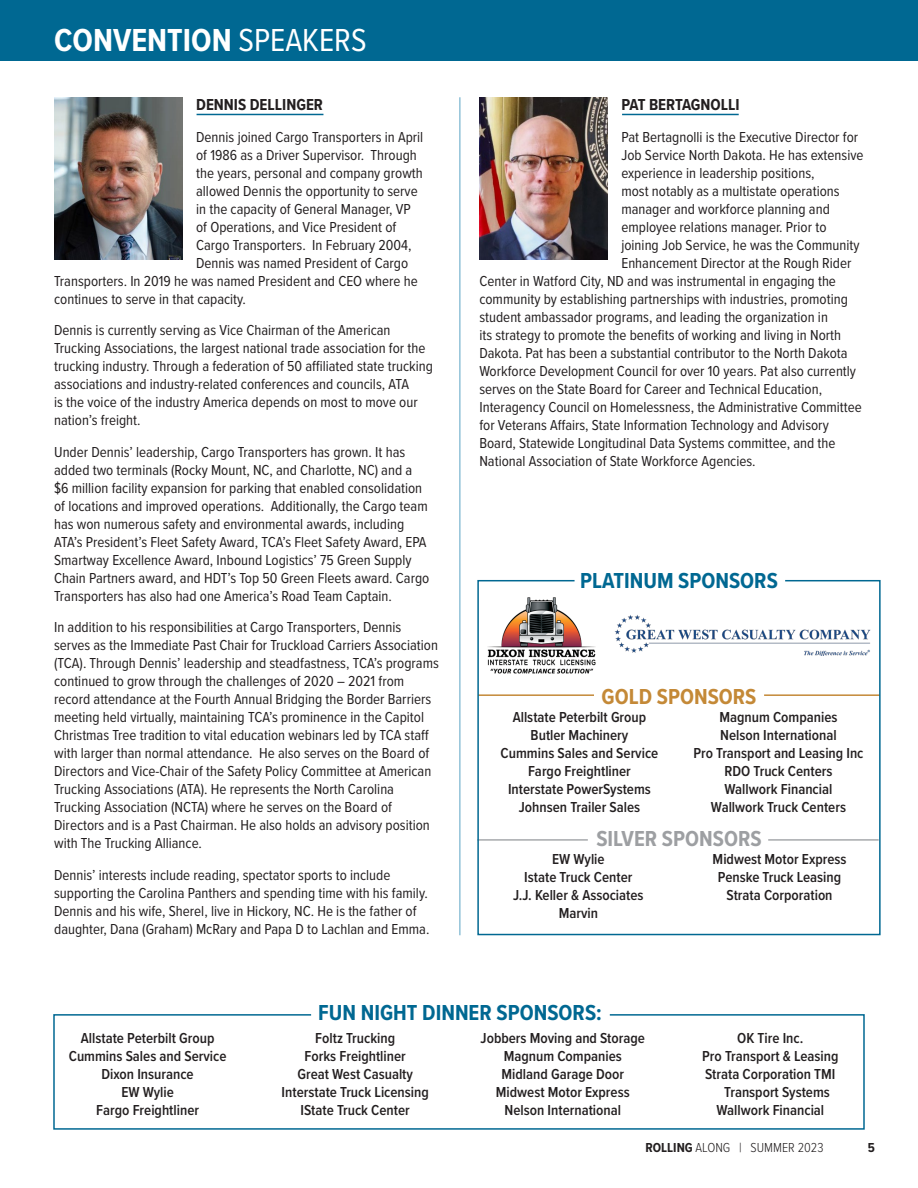
<style>
.page{position:relative;width:918px;height:1188px;background:#fff}
.page>*{position:absolute;margin:0;border:0;box-sizing:border-box;transform-origin:0 0}
.t1{font:700 33px "Proxima Nova Cond";color:#fff}
.t2{font:700 22.5px "Proxima Nova Cond";color:#006892}
.t3{font:700 22.5px "Proxima Nova Cond";color:#9d9fa2}
.t4{font:700 22.5px "Proxima Nova Cond";color:#c48937}
.t5{font:700 16.5px "Proxima Nova Cond";color:#231f20}
.t6{font:15px/18px "Proxima Nova Cond";color:#231f20}
.t7{font:600 15px/18px "Proxima Nova Cond";color:#231f20;text-align:center}
.t8{font:300 13.5px "Proxima Nova Cond";color:#231f20}
.t9{font:700 13.5px "Proxima Nova Cond";color:#231f20}
.s1{font-weight:400}
.s2{font-weight:700}
</style>
<div class="page">
<div style="left:0;top:0;width:918px;height:60px;background:#006892"></div>
<img style="left:54px;top:97px;width:129px;height:162px">
<img style="left:479px;top:97px;width:129px;height:162px">
<hr style="left:460px;top:97px;width:1px;height:838px;background:#5ba3c4">
<hr style="left:622px;top:114px;width:117px;height:1px;background:#006892">
<hr style="left:197px;top:114px;width:126px;height:1px;background:#006892">
<svg style="left:53px;top:1014px;width:812px;height:116px"></svg>
<svg style="left:477px;top:579px;width:404px;height:357px"></svg>
<h1 class="t1" style="left:54px;top:15px;width:314px">CONVENTION <span class="s1">SPEAKERS</span></h1>
<p class="t5" style="left:196px;top:93px;width:128px">DENNIS DELLINGER</p>
<p class="t6" style="left:196px;top:127px;width:229px">Dennis joined Cargo Transporters in April</p>
<p class="t6" style="left:196px;top:145px;width:222px">of 1986 as a Driver Supervisor. Through</p>
<p class="t6" style="left:196px;top:163px;width:228px">the years, personal and company growth</p>
<p class="t6" style="left:196px;top:181px;width:223px">allowed Dennis the opportunity to serve</p>
<p class="t6" style="left:196px;top:199px;width:216px">in the capacity of General Manager, VP</p>
<p class="t6" style="left:196px;top:217px;width:202px">of Operations, and Vice President of</p>
<p class="t6" style="left:196px;top:235px;width:217px">Cargo Transporters. In February 2004,</p>
<p class="t6" style="left:196px;top:253px;width:213px">Dennis was named President of Cargo</p>
<p class="t6" style="left:54px;top:271px;width:365px">Transporters. In 2019 he was named President and CEO where he</p>
<p class="t6" style="left:54px;top:289px;width:193px">continues to serve in that capacity.</p>
<p class="t6" style="left:54px;top:321px;width:380px">Dennis is currently serving as Vice Chairman of the American Trucking Associations, the largest national trade association for the trucking industry. Through a federation of 50 affiliated state trucking associations and industry-related conferences and councils, ATA<br>is the voice of the industry America depends on most to move our nation’s freight.</p>
<p class="t6" style="left:54px;top:442px;width:377px">Under Dennis’ leadership, Cargo Transporters has grown. It has added two terminals (Rocky Mount, NC, and Charlotte, NC) and a $6 million facility expansion for parking that enabled consolidation of locations and improved operations. Additionally, the Cargo team has won numerous safety and environmental awards, including ATA’s President’s Fleet Safety Award, TCA’s Fleet Safety Award, EPA Smartway Excellence Award, Inbound Logistics’ 75 Green Supply Chain Partners award, and HDT’s Top 50 Green Fleets award. Cargo Transporters has also had one America’s Road Team Captain.</p>
<p class="t6" style="left:54px;top:618px;width:386px">In addition to his responsibilities at Cargo Transporters, Dennis serves as the Immediate Past Chair for Truckload Carriers Association (TCA). Through Dennis’ leadership and steadfastness, TCA’s programs continued to grow through the challenges of 2020 – 2021 from record attendance at the Fourth Annual Bridging the Border Barriers meeting held virtually, maintaining TCA’s prominence in the Capitol Christmas Tree tradition to vital education webinars led by TCA staff with larger than normal attendance. He also serves on the Board of Directors and Vice-Chair of the Safety Policy Committee at American Trucking Associations (ATA). He represents the North Carolina Trucking Association (NCTA) where he serves on the Board of Directors and is a Past Chairman. He also holds an advisory position with The Trucking Alliance.</p>
<p class="t6" style="left:54px;top:865px;width:377px">Dennis’ interests include reading, spectator sports to include supporting the Carolina Panthers and spending time with his family.<br>Dennis and his wife, Sherel, live in Hickory, NC. He is the father of daughter, Dana (Graham) McRary and Papa D to Lachlan and Emma.</p>
<p class="t5" style="left:621px;top:93px;width:120px">PAT BERTAGNOLLI</p>
<p class="t6" style="left:621px;top:127px;width:238px">Pat Bertagnolli is the Executive Director for</p>
<p class="t6" style="left:621px;top:145px;width:244px">Job Service North Dakota. He has extensive</p>
<p class="t6" style="left:621px;top:163px;width:195px">experience in leadership positions,</p>
<p class="t6" style="left:621px;top:181px;width:220px">most notably as a multistate operations</p>
<p class="t6" style="left:621px;top:199px;width:210px">manager and workforce planning and</p>
<p class="t6" style="left:621px;top:217px;width:207px">employee relations manager. Prior to</p>
<p class="t6" style="left:621px;top:235px;width:240px">joining Job Service, he was the Community</p>
<p class="t6" style="left:621px;top:253px;width:232px">Enhancement Director at the Rough Rider</p>
<p class="t6" style="left:479px;top:271px;width:358px">Center in Watford City, ND and was instrumental in engaging the</p>
<p class="t6" style="left:479px;top:289px;width:370px">community by establishing partnerships with industries, promoting</p>
<p class="t6" style="left:479px;top:307px;width:350px">student ambassador programs, and leading the organization in</p>
<p class="t6" style="left:479px;top:325px;width:363px">its strategy to promote the benefits of working and living in North</p>
<p class="t6" style="left:479px;top:343px;width:370px">Dakota. Pat has been a substantial contributor to the North Dakota</p>
<p class="t6" style="left:479px;top:361px;width:378px">Workforce Development Council for over 10 years. Pat also currently</p>
<p class="t6" style="left:479px;top:379px;width:344px">serves on the State Board for Career and Technical Education,</p>
<p class="t6" style="left:479px;top:397px;width:384px">Interagency Council on Homelessness, the Administrative Committee</p>
<p class="t6" style="left:479px;top:415px;width:351px">for Veterans Affairs, State Information Technology and Advisory</p>
<p class="t6" style="left:479px;top:433px;width:358px">Board, Statewide Longitudinal Data Systems committee, and the</p>
<p class="t6" style="left:479px;top:451px;width:278px">National Association of State Workforce Agencies.</p>
<h2 class="t2" style="left:580px;top:564px;width:199px">PLATINUM SPONSORS</h2>
<h2 class="t4" style="left:602px;top:680px;width:156px">GOLD SPONSORS</h2>
<p class="t7" style="left:501px;top:707px;width:159px">Allstate Peterbilt Group<br>Butler Machinery<br>Cummins Sales and Service<br>Fargo Freightliner<br>Interstate PowerSystems<br>Johnsen Trailer Sales</p>
<p class="t7" style="left:693px;top:707px;width:172px">Magnum Companies<br>Nelson International<br>Pro Transport and Leasing Inc<br>RDO Truck Centers<br>Wallwork Financial<br>Wallwork Truck Centers</p>
<h2 class="t3" style="left:596px;top:822px;width:167px">SILVER SPONSORS</h2>
<p class="t7" style="left:513px;top:850px;width:132px">EW Wylie<br>Istate Truck Center<br>J.J. Keller &amp; Associates<br>Marvin</p>
<p class="t7" style="left:713px;top:850px;width:135px">Midwest Motor Express<br>Penske Truck Leasing<br>Strata Corporation</p>
<h2 class="t2" style="left:318px;top:996px;width:285px">FUN NIGHT DINNER SPONSORS:</h2>
<p class="t7" style="left:69px;top:1029px;width:159px">Allstate Peterbilt Group<br>Cummins Sales and Service<br>Dixon Insurance<br>EW Wylie<br>Fargo Freightliner</p>
<p class="t7" style="left:282px;top:1029px;width:149px">Foltz Trucking<br>Forks Freightliner<br>Great West Casualty<br>Interstate Truck Licensing<br>IState Truck Center</p>
<p class="t7" style="left:481px;top:1029px;width:166px">Jobbers Moving and Storage<br>Magnum Companies<br>Midland Garage Door<br>Midwest Motor Express<br>Nelson International</p>
<p class="t7" style="left:737px;top:1029px;width:68px">OK Tire Inc.</p>
<p class="t7" style="left:702px;top:1047px;width:138px">Pro Transport &amp; Leasing</p>
<p class="t7" style="left:705px;top:1065px;width:132px">Strata Corporation TMI</p>
<p class="t7" style="left:724px;top:1083px;width:107px">Transport Systems</p>
<p class="t7" style="left:716px;top:1101px;width:109px">Wallwork Financial</p>
<p class="t8" style="left:645px;top:1137px;width:180px"><span class="s2">ROLLING</span> ALONG | SUMMER 2023</p>
<p class="t9" style="left:868px;top:1137px;width:9px">5</p>
</div>
